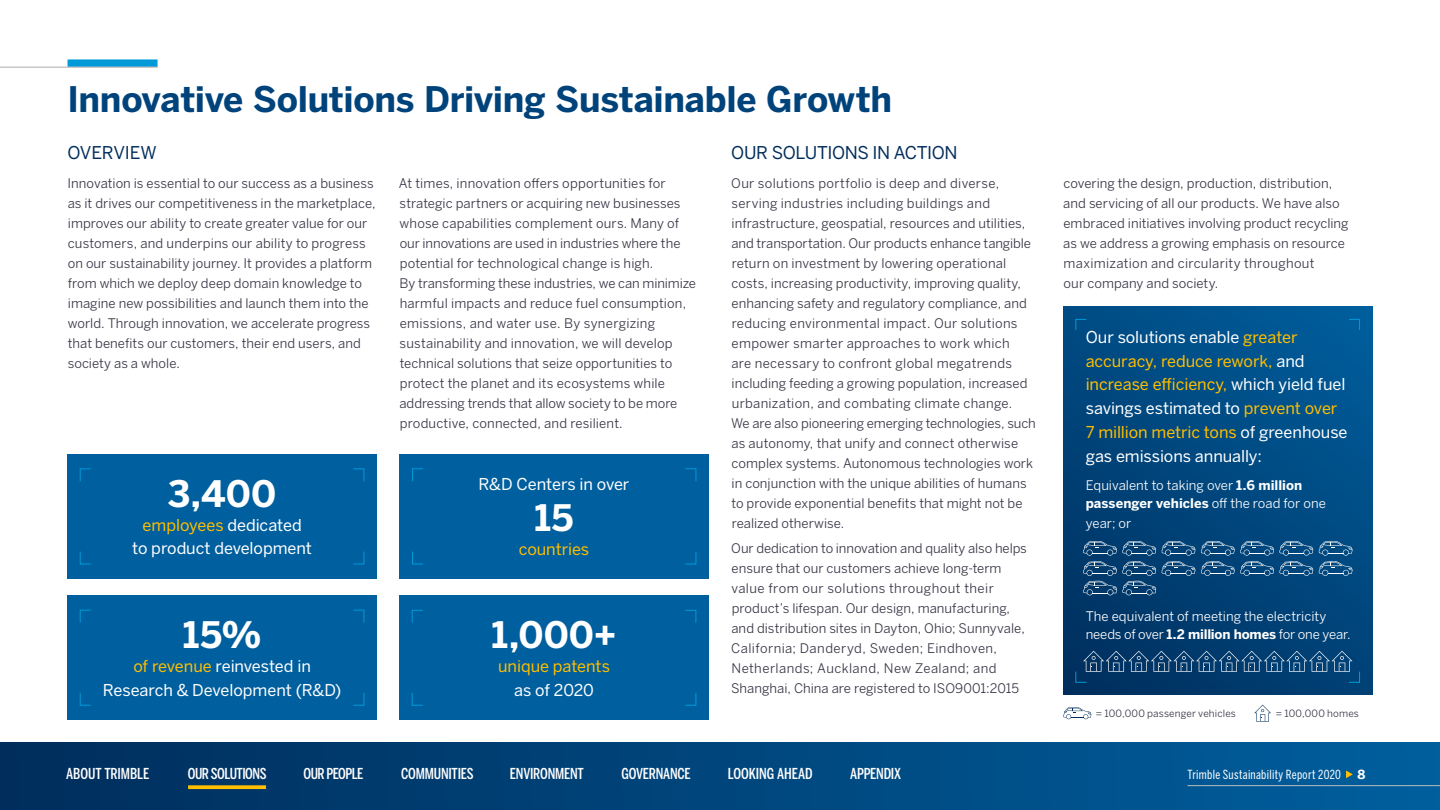
<style>
.page{position:relative;width:1440px;height:810px;background:#fff}
.page>*{position:absolute;margin:0;border:0;box-sizing:border-box;transform-origin:0 0}
.t1{font:700 36.25px "Benton Sans";letter-spacing:.005em;color:#fff}
.t2{font:700 35px "Benton Sans";letter-spacing:-.01em;color:#00437b}
.t3{font:17.5px "Benton Sans";letter-spacing:-.02em;color:#002d5b}
.t4{font:16.25px/23.8px "Benton Sans";letter-spacing:-.005em;color:#fff;text-align:center}
.t5{font:16.25px "Benton Sans";letter-spacing:-.005em;color:#ffbe00}
.t6{font:500 15px "Benton Sans Compressed";letter-spacing:-.015em;color:#fff}
.t7{font:500 15px "Benton Sans Compressed";letter-spacing:-.035em;color:#fff}
.t8{font:13.12px/20px "Benton Sans";letter-spacing:.005em;color:#363545}
.t9{font:13.12px/17.5px "Benton Sans";color:#fff}
.t10{font:12.5px "Benton Sans Compressed";letter-spacing:.025em;color:#fff}
.t11{font:700 12.5px "Benton Sans";color:#fff}
.t12{font:10px "Benton Sans";letter-spacing:.015em;color:#363545}
.s1{color:#ffbe00}
.s2{font-weight:700}
</style>
<div class="page">
<div style="left:0;top:742px;width:1440px;height:68px;background:linear-gradient(to right,#002d5c,#015f9d)"></div>
<svg style="left:1346px;top:770px;width:7px;height:8px"></svg>
<div style="left:68px;top:59px;width:90px;height:8px;background:#009ad9"></div>
<hr style="left:0;top:67px;width:158px;height:1px;background:#bebcbd">
<hr style="left:1188px;top:785px;width:252px;height:1px;background:#bebcbd">
<div style="left:400px;top:595px;width:309px;height:125px;background:#005f9e"></div>
<svg style="left:412px;top:610px;width:11px;height:13px"></svg>
<svg style="left:685px;top:610px;width:12px;height:13px"></svg>
<svg style="left:412px;top:693px;width:11px;height:13px"></svg>
<svg style="left:685px;top:693px;width:12px;height:13px"></svg>
<div style="left:68px;top:595px;width:309px;height:125px;background:#005f9e"></div>
<svg style="left:80px;top:609px;width:11px;height:14px"></svg>
<svg style="left:353px;top:609px;width:12px;height:14px"></svg>
<svg style="left:80px;top:693px;width:11px;height:13px"></svg>
<svg style="left:353px;top:693px;width:12px;height:13px"></svg>
<div style="left:68px;top:454px;width:309px;height:125px;background:#005f9e"></div>
<svg style="left:80px;top:468px;width:11px;height:14px"></svg>
<svg style="left:353px;top:468px;width:12px;height:13px"></svg>
<svg style="left:80px;top:551px;width:11px;height:14px"></svg>
<svg style="left:353px;top:551px;width:12px;height:14px"></svg>
<svg style="left:188px;top:785px;width:78px;height:4px"></svg>
<div style="left:399px;top:454px;width:310px;height:125px;background:#005f9e"></div>
<svg style="left:412px;top:468px;width:11px;height:13px"></svg>
<svg style="left:685px;top:468px;width:12px;height:13px"></svg>
<svg style="left:412px;top:551px;width:11px;height:14px"></svg>
<svg style="left:685px;top:551px;width:12px;height:14px"></svg>
<div style="left:1063px;top:306px;width:309px;height:389px;background:linear-gradient(to bottom,#005591,#003769)"></div>
<svg style="left:1075px;top:319px;width:12px;height:12px"></svg>
<svg style="left:1348px;top:319px;width:12px;height:12px"></svg>
<svg style="left:1075px;top:651px;width:285px;height:32px;background:#164a78"></svg>
<svg style="left:1201px;top:541px;width:112px;height:35px;background:#255f8d"></svg>
<svg style="left:1319px;top:541px;width:34px;height:35px"></svg>
<svg style="left:1083px;top:541px;width:112px;height:54px;background:#205481"></svg>
<svg style="left:1063px;top:707px;width:28px;height:12px"></svg>
<svg style="left:1254px;top:705px;width:17px;height:17px"></svg>
<h2 class="t2" style="left:67px;top:78px;width:826px">Innovative Solutions Driving Sustainable Growth</h2>
<h3 class="t3" style="left:67px;top:142px;width:91px">OVERVIEW</h3>
<p class="t8" style="left:68px;top:173px;width:310px">Innovation is essential to our success as a business as it drives our competitiveness in the marketplace, improves our ability to create greater value for our customers, and underpins our ability to progress on our sustainability journey. It provides a platform from which we deploy deep domain knowledge to imagine new possibilities and launch them into the world. Through innovation, we accelerate progress that benefits our customers, their end users, and society as a whole.</p>
<p class="t8" style="left:399px;top:173px;width:299px">At times, innovation offers opportunities for strategic partners or acquiring new businesses whose capabilities complement ours. Many of our innovations are used in industries where the potential for technological change is high.<br>By transforming these industries, we can minimize harmful impacts and reduce fuel consumption, emissions, and water use. By synergizing sustainability and innovation, we will develop technical solutions that seize opportunities to protect the planet and its ecosystems while addressing trends that allow society to be more productive, connected, and resilient.</p>
<h3 class="t3" style="left:731px;top:142px;width:228px">OUR SOLUTIONS IN ACTION</h3>
<p class="t8" style="left:731px;top:173px;width:306px">Our solutions portfolio is deep and diverse, serving industries including buildings and infrastructure, geospatial, resources and utilities, and transportation. Our products enhance tangible return on investment by lowering operational costs, increasing productivity, improving quality, enhancing safety and regulatory compliance, and reducing environmental impact. Our solutions empower smarter approaches to work which<br>are necessary to confront global megatrends including feeding a growing population, increased urbanization, and combating climate change.<br>We are also pioneering emerging technologies, such as autonomy, that unify and connect otherwise complex systems. Autonomous technologies work in conjunction with the unique abilities of humans to provide exponential benefits that might not be realized otherwise.</p>
<p class="t8" style="left:731px;top:539px;width:297px">Our dedication to innovation and quality also helps ensure that our customers achieve long-term value from our solutions throughout their product’s lifespan. Our design, manufacturing, and distribution sites in Dayton, Ohio; Sunnyvale, California; Danderyd, Sweden; Eindhoven, Netherlands; Auckland, New Zealand; and Shanghai, China are registered to ISO9001:2015</p>
<p class="t4" style="left:479px;top:472px;width:152px">R&amp;D Centers in over</p>
<h1 class="t1" style="left:534px;top:495px;width:41px">15</h1>
<p class="t5" style="left:519px;top:539px;width:72px">countries</p>
<h1 class="t1" style="left:168px;top:471px;width:110px">3,400</h1>
<p class="t4" style="left:132px;top:513px;width:181px"><span class="s1">employees</span> dedicated<br>to product development</p>
<h1 class="t1" style="left:491px;top:612px;width:127px">1,000+</h1>
<p class="t5" style="left:498px;top:656px;width:113px">unique patents</p>
<p class="t4" style="left:514px;top:678px;width:81px">as of 2020</p>
<h1 class="t1" style="left:183px;top:612px;width:80px">15%</h1>
<p class="t4" style="left:103px;top:654px;width:240px"><span class="s1">of revenue</span> reinvested in<br>Research &amp; Development (R&amp;D)</p>
<p class="t8" style="left:1063px;top:173px;width:287px">covering the design, production, distribution, and servicing of all our products. We have also embraced initiatives involving product recycling as we address a growing emphasis on resource maximization and circularity throughout<br>our company and society.</p>
<p class="t4" style="left:1086px;top:325px;width:263px;text-align:left">Our solutions enable <span class="s1">greater accuracy, reduce rework,</span> and <span class="s1">increase efficiency,</span> which yield fuel savings estimated to <span class="s1">prevent over<br>7 million metric tons</span> of greenhouse gas emissions annually:</p>
<p class="t9" style="left:1086px;top:477px;width:242px">Equivalent to taking over <span class="s2">1.6 million passenger vehicles</span> off the road for one</p>
<p class="t9" style="left:1086px;top:514px;width:47px">year; or</p>
<p class="t9" style="left:1086px;top:608px;width:266px">The equivalent of meeting the electricity needs of over <span class="s2">1.2 million homes</span> for one year.</p>
<p class="t12" style="left:1096px;top:708px;width:142px">= 100,000 passenger vehicles</p>
<p class="t12" style="left:1276px;top:707px;width:85px">= 100,000 homes</p>
<p class="t6" style="left:66px;top:764px;width:85px">ABOUT TRIMBLE</p>
<p class="t7" style="left:188px;top:764px;width:80px">OUR SOLUTIONS</p>
<p class="t7" style="left:303px;top:764px;width:61px">OUR PEOPLE</p>
<p class="t6" style="left:401px;top:764px;width:74px">COMMUNITIES</p>
<p class="t6" style="left:510px;top:764px;width:75px">ENVIRONMENT</p>
<p class="t6" style="left:622px;top:764px;width:71px">GOVERNANCE</p>
<p class="t6" style="left:728px;top:764px;width:86px">LOOKING AHEAD</p>
<p class="t6" style="left:850px;top:764px;width:52px">APPENDIX</p>
<p class="t10" style="left:1188px;top:767px;width:155px">Trimble Sustainability Report 2020</p>
<p class="t11" style="left:1358px;top:767px;width:9px">8</p>
</div>
